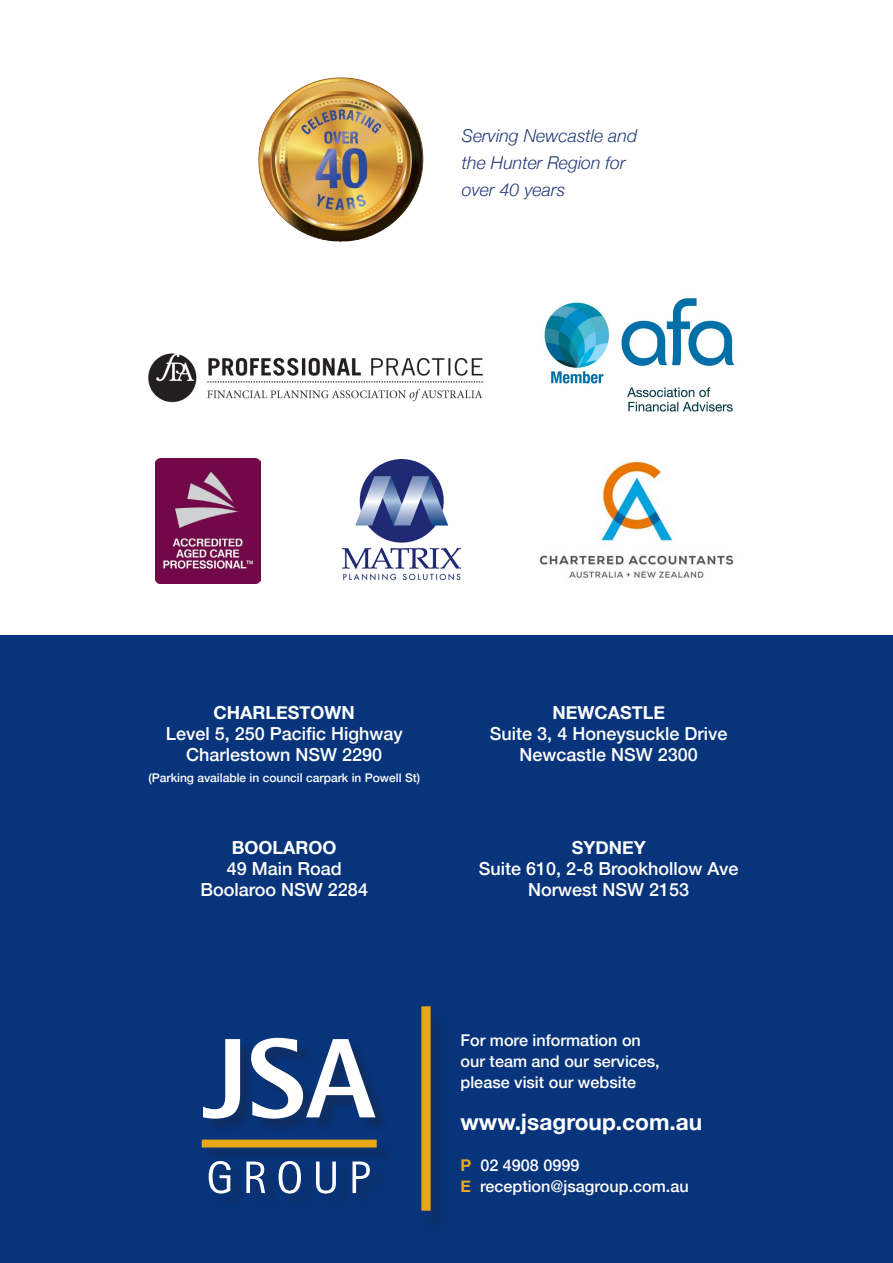
<style>
.page{position:relative;width:893px;height:1263px;background:#fff}
.page>*{position:absolute;margin:0;border:0;box-sizing:border-box;transform-origin:0 0}
.t1{font:700 22.65px "Helvetica Neue";color:#fff}
.t2{font:500 18px/21px "Helvetica Neue";color:#fff;text-align:center}
.t3{font:italic 300 17.7px "Helvetica Neue";color:#213b77}
.t4{font:500 16.2px/21px "Helvetica Neue";color:#fff}
.t5{font:500 12px "Helvetica Neue";color:#fff}
.s1{font-weight:700}
.s2{font-weight:700;color:#e7a721}
</style>
<div class="page">
<div style="left:0;top:636px;width:893px;height:627px;background:#08347b"></div>
<div style="left:204px;top:1040px;width:188px;height:168px;background:#231f20;opacity:.28"></div>
<svg style="left:203px;top:1039px;width:37px;height:79px"></svg>
<svg style="left:251px;top:1038px;width:124px;height:80px"></svg>
<div style="left:203px;top:1141px;width:172px;height:5px;background:#e8a614"></div>
<div style="left:202px;top:1139px;width:175px;height:8px;border:2px solid #e8a614"></div>
<svg style="left:209px;top:1161px;width:22px;height:32px"></svg>
<svg style="left:246px;top:1161px;width:19px;height:32px"></svg>
<svg style="left:279px;top:1161px;width:22px;height:32px"></svg>
<svg style="left:316px;top:1161px;width:20px;height:32px"></svg>
<svg style="left:352px;top:1161px;width:18px;height:32px"></svg>
<div style="left:420px;top:1009px;width:29px;height:224px;background:#0a3171"></div>
<div style="left:421px;top:1006px;width:10px;height:205px;background:#e7a721;border:2px solid #e8a614"></div>
<img style="left:148px;top:353px;width:335px;height:50px">
<img style="left:544px;top:298px;width:191px;height:114px">
<img style="left:539px;top:461px;width:195px;height:118px">
<img style="left:342px;top:459px;width:118px;height:122px">
<img style="left:156px;top:458px;width:105px;height:125px">
<img style="left:258px;top:77px;width:166px;height:165px">
<p class="t3" style="left:462px;top:122px;width:177px">Serving Newcastle and</p>
<p class="t3" style="left:462px;top:149px;width:165px">the Hunter Region for</p>
<p class="t3" style="left:462px;top:175px;width:105px">over 40 years</p>
<p class="t2" style="left:166px;top:701px;width:239px"><span class="s1">CHARLESTOWN<br></span>Level 5, 250 Pacific Highway<br>Charlestown NSW 2290</p>
<p class="t5" style="left:148px;top:768px;width:273px">(Parking available in council carpark in Powell St)</p>
<p class="t2" style="left:201px;top:835px;width:169px"><span class="s1">BOOLAROO<br></span>49 Main Road<br>Boolaroo NSW 2284</p>
<p class="t2" style="left:490px;top:701px;width:239px"><span class="s1">NEWCASTLE<br></span>Suite 3, 4 Honeysuckle Drive<br>Newcastle NSW 2300</p>
<p class="t2" style="left:479px;top:835px;width:261px"><span class="s1">SYDNEY<br></span>Suite 610, 2-8 Brookhollow Ave<br>Norwest NSW 2153</p>
<p class="t4" style="left:460px;top:1028px;width:201px">For more information on our team and our services, please visit our website</p>
<p class="t1" style="left:460px;top:1104px;width:243px">www.jsagroup.com.au</p>
<p class="t4" style="left:460px;top:1153px;width:230px"><span class="s2">P</span> 02 4908 0999<br><span class="s2">E</span> reception@jsagroup.com.au</p>
</div>
